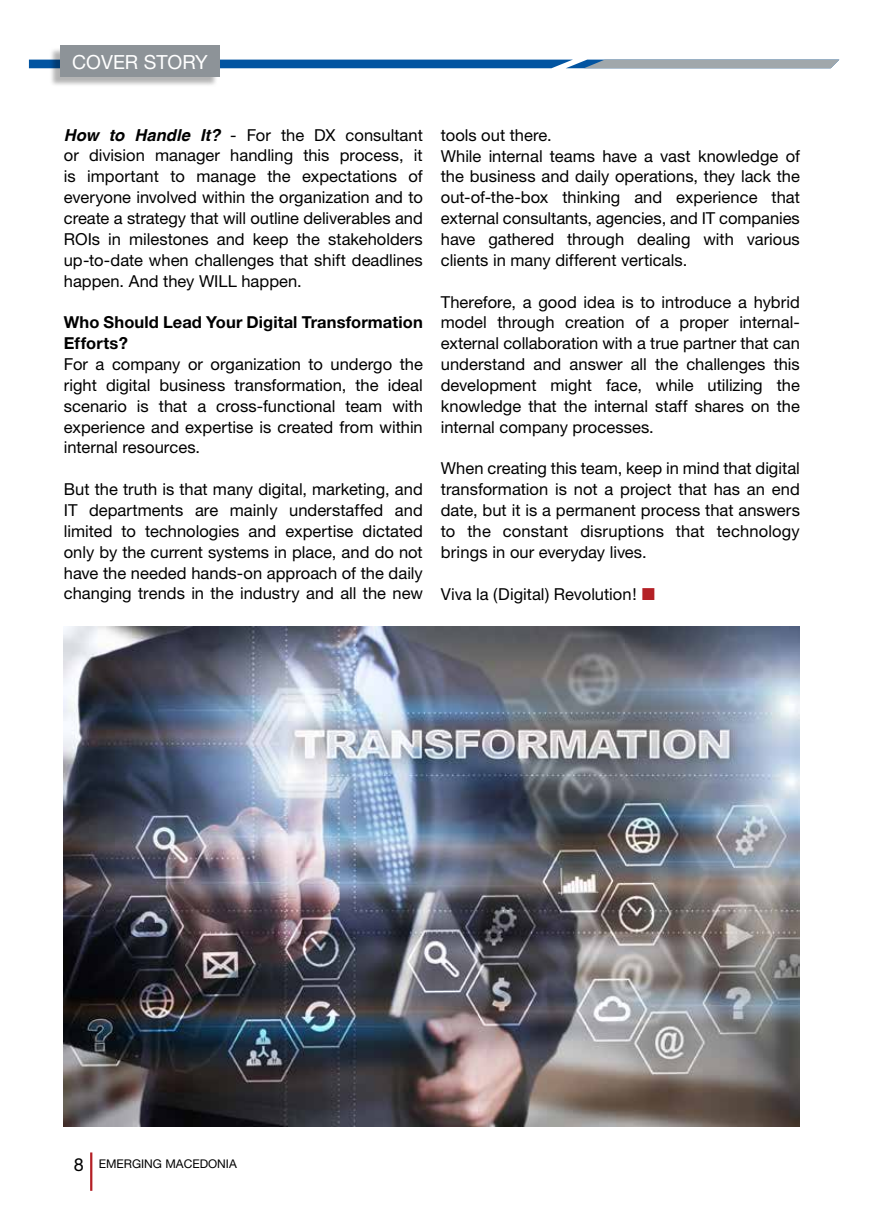
<style>
.page{position:relative;width:885px;height:1212px;background:#fff}
.page>*{position:absolute;margin:0;border:0;box-sizing:border-box;transform-origin:0 0}
.t1{font:19.5px "Helvetica Neue";color:#fff}
.t2{font:16.5px/20.9px "Helvetica Neue";color:#000;text-align:justify}
.t3{font:700 16.5px/20.9px "Helvetica Neue";letter-spacing:.005em;color:#000}
.t4{font:12px "Helvetica Neue";color:#000}
.s1{font-family:"Helvetica LT";font-weight:700;font-style:italic}
.s2{font-size:18px}
</style>
<div class="page">
<svg style="left:29px;top:60px;width:810px;height:8px;background:#4478a7"></svg>
<div style="left:50px;top:47px;width:168px;height:41px;background:#000;opacity:.3"></div>
<div style="left:60px;top:46px;width:159px;height:31px;background:#8d9398"></div>
<hr style="left:90px;top:1152px;width:2px;height:39px;background:#b42025">
<img style="left:64px;top:626px;width:735px;height:501px">
<p class="t1" style="left:72px;top:51px;width:137px">COVER STORY</p>
<p class="t2" style="left:64px;top:124px;width:360px"><span class="s1">How to Handle It?</span> - For the DX consultant or division manager handling this process, it is important to manage the expectations of everyone involved within the organization and to create a strategy that will outline deliverables and ROIs in milestones and keep the stakeholders up-to-date when challenges that shift deadlines happen. And they WILL happen.</p>
<p class="t3" style="left:64px;top:312px;width:360px">Who Should Lead Your Digital Transformation<br>Efforts?</p>
<p class="t2" style="left:64px;top:353px;width:360px">For a company or organization to undergo the right digital business transformation, the ideal scenario is that a cross-functional team with experience and expertise is created from within internal resources.</p>
<p class="t2" style="left:64px;top:479px;width:360px">But the truth is that many digital, marketing, and IT departments are mainly understaffed and limited to technologies and expertise dictated only by the current systems in place, and do not have the needed hands-on approach of the daily changing trends in the industry and all the new</p>
<p class="t2" style="left:441px;top:124px;width:360px;text-align:left">tools out there.<br>While internal teams have a vast knowledge of the business and daily operations, they lack the out-of-the-box thinking and experience that external consultants, agencies, and IT companies have gathered through dealing with various clients in many different verticals.</p>
<p class="t2" style="left:441px;top:291px;width:360px">Therefore, a good idea is to introduce a hybrid model through creation of a proper internal&shy;external collaboration with a true partner that can understand and answer all the challenges this development might face, while utilizing the knowledge that the internal staff shares on the internal company processes.</p>
<p class="t2" style="left:441px;top:458px;width:360px">When creating this team, keep in mind that digital transformation is not a project that has an end date, but it is a permanent process that answers to the constant disruptions that technology brings in our everyday lives.</p>
<p class="t2" style="left:441px;top:583px;width:197px">Viva la (Digital) Revolution!</p>
<p class="t4" style="left:74px;top:1156px;width:164px"><span class="s2">8</span> EMERGING MACEDONIA</p>
</div>
